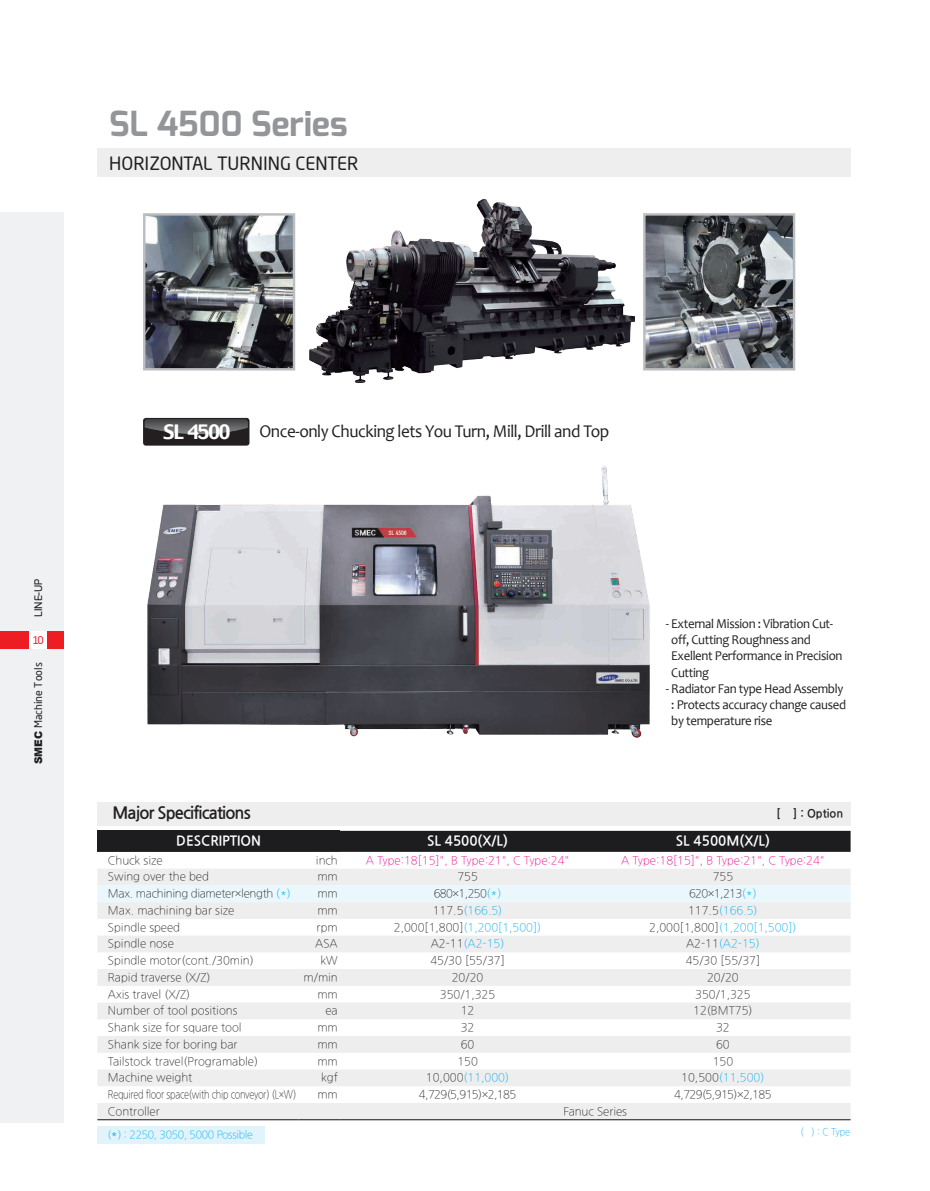
<style>
.page{position:relative;width:930px;height:1191px;background:#fff}
.page>*{position:absolute;margin:0;border:0;box-sizing:border-box;transform-origin:0 0}
.정규{font:700 34.5px "Exo";color:#939598}
.정규-2{font:19.8px "Charcoal";letter-spacing:-.05em;color:#fff}
.정규-3{font:18px "Candara";letter-spacing:-.025em;color:#231f20;scale:.95 1}
.정규-4{font:18px "Neo Sans Pro";color:#201e20}
.정규-5{font:16.5px "Nanum Gothic OTF Bold";letter-spacing:-.05em;color:#231f20}
.정규-6{font:13.5px/16.2px "Candara";letter-spacing:-.025em;color:#231f20;scale:.95 1}
.t1{font:13.5px "Nanum Gothic OTF Bold";color:#fff}
.t2{font:11.25px "Nanum Gothic OTF Light";color:#231f20}
.t3{font:11.25px "Nanum Gothic OTF Light";color:#00aeef}
.t4{font:11.25px "Nanum Gothic OTF Light";color:#ed028c}
.t5{font:11.25px "Nanum Gothic OTF Light";letter-spacing:-.025em;color:#231f20;scale:.8 1}
.t6{font:11.25px "Nanum Gothic OTF Light";letter-spacing:-.05em;color:#231f20}
.t7{font:11.25px "Nanum Gothic OTF Light";letter-spacing:-.025em;color:#231f20}
.t8{font:11.25px "Nanum Gothic OTF Bold";color:#231f20}
.t9{font:10.5px "Nanum Gothic OTF Light";letter-spacing:-.025em;color:#00aeef}
.정규-7{font:10.5px "Neo Sans";color:#201e20}
.정규-8{font:500 10.5px "Exo";color:#201e20}
.t10{font:10.5px "Neo Sans Pro";color:#ee1d23}
.t11{font:10.05px "Nanum Gothic OTF Light";color:#00aeef;scale:.9 1}
.s1{font-family:"Arial";font-weight:900}
.s2{color:#00aeef}
.s3{color:#231f20}
.s4{font-family:"Nanum Gothic OTF";font-size:11.25px}
</style>
<div class="page">
<div style="left:0;top:213px;width:64px;height:910px;background:#f0f1f2"></div>
<div style="left:0;top:631px;width:64px;height:17px;background:#ee1d23"></div>
<div style="left:30px;top:631px;width:17px;height:17px;background:#fff"></div>
<div style="left:97px;top:149px;width:753px;height:28px;background:#eeeeef"></div>
<div style="left:97px;top:831px;width:243px;height:21px;background:#1d1d20"></div>
<div style="left:340px;top:831px;width:510px;height:21px;background:#1d1d20"></div>
<svg style="left:97px;top:869px;width:753px;height:250px;fill:#eeeeef"></svg>
<div style="left:97px;top:885px;width:753px;height:17px;background:#eaf7fd"></div>
<hr style="left:97px;top:1119px;width:201px;height:1px;background:#231f20">
<hr style="left:298px;top:1119px;width:42px;height:1px;background:#231f20">
<hr style="left:340px;top:1119px;width:255px;height:1px;background:#231f20">
<hr style="left:595px;top:1119px;width:255px;height:1px;background:#231f20">
<div style="left:97px;top:801px;width:753px;height:24px;background:#eeeeef"></div>
<div style="left:143px;top:418px;width:106px;height:27px;background:#231f20;border-radius:3px"></div>
<svg style="left:145px;top:419px;width:103px;height:15px;background:#565658"></svg>
<img style="left:646px;top:216px;width:146px;height:151px">
<div style="left:643px;top:213px;width:152px;height:157px;border:2px solid #bcbdc0"></div>
<img style="left:146px;top:216px;width:146px;height:151px">
<div style="left:143px;top:213px;width:152px;height:157px;border:2px solid #bcbdc0"></div>
<img style="left:309px;top:200px;width:325px;height:182px">
<div style="left:97px;top:1126px;width:167px;height:17px;background:#e1f4fc"></div>
<img style="left:147px;top:466px;width:503px;height:272px">
<p class="정규" style="left:109px;top:102px;width:240px">SL 4500 Series</p>
<p class="정규-4" style="left:109px;top:152px;width:250px">HORIZONTAL TURNING CENTER</p>
<p class="정규-8" style="left:32px;top:617px;width:40px;rotate:-90deg">LINE-UP</p>
<p class="t10" style="left:33px;top:634px;width:13px">10</p>
<p class="정규-7" style="left:32px;top:764px;width:103px;rotate:-90deg"><span class="s1">SMEC</span> Machine Tools</p>
<p class="정규-2" style="left:163px;top:419px;width:68px">SL 4500</p>
<p class="정규-3" style="left:259px;top:419px;width:369px">Once-only Chucking lets You Turn, Mill, Drill and Top</p>
<p class="정규-6" style="left:671px;top:615px;width:182px;text-indent:-5px">- External Mission : Vibration Cut&shy;off, Cutting Roughness and<br>Exellent Performance in Precision<br>Cutting</p>
<p class="정규-6" style="left:671px;top:680px;width:185px;text-indent:-5px">- Radiator Fan type Head Assembly : Protects accuracy change caused by temperature rise</p>
<p class="정규-5" style="left:112px;top:804px;width:140px">Major Specifications</p>
<p class="t8" style="left:776px;top:807px;width:68px">[ ] : Option</p>
<p class="t1" style="left:176px;top:834px;width:86px">DESCRIPTION</p>
<p class="t1" style="left:427px;top:834px;width:82px">SL 4500(X/L)</p>
<p class="t1" style="left:675px;top:834px;width:95px">SL 4500M(X/L)</p>
<p class="t2" style="left:108px;top:854px;width:56px">Chuck size</p>
<p class="t2" style="left:316px;top:854px;width:23px">inch</p>
<p class="t4" style="left:365px;top:854px;width:205px">A Type:18[15]", B Type:21", C Type:24"</p>
<p class="t4" style="left:621px;top:854px;width:205px">A Type:18[15]", B Type:21", C Type:24"</p>
<p class="t2" style="left:108px;top:871px;width:102px">Swing over the bed</p>
<p class="t2" style="left:317px;top:871px;width:22px">mm</p>
<p class="t2" style="left:457px;top:871px;width:22px">755</p>
<p class="t2" style="left:712px;top:871px;width:22px">755</p>
<p class="t7" style="left:108px;top:888px;width:184px">Max. machining diameter×length <span class="s2">(*)</span></p>
<p class="t2" style="left:317px;top:888px;width:22px">mm</p>
<p class="t2" style="left:433px;top:888px;width:69px">680×1,250<span class="s2">(*)</span></p>
<p class="t2" style="left:688px;top:888px;width:69px">620×1,213<span class="s2">(*)</span></p>
<p class="t2" style="left:108px;top:905px;width:128px">Max. machining bar size</p>
<p class="t2" style="left:317px;top:905px;width:22px">mm</p>
<p class="t3" style="left:432px;top:905px;width:71px"><span class="s3">117.5</span>(166.5)</p>
<p class="t3" style="left:688px;top:905px;width:71px"><span class="s3">117.5</span>(166.5)</p>
<p class="t2" style="left:108px;top:921px;width:73px">Spindle speed</p>
<p class="t2" style="left:316px;top:921px;width:23px">rpm</p>
<p class="t3" style="left:394px;top:921px;width:149px"><span class="s3">2,000[1,800]</span>(1,200[1,500])</p>
<p class="t3" style="left:649px;top:921px;width:149px"><span class="s3">2,000[1,800]</span>(1,200[1,500])</p>
<p class="t2" style="left:108px;top:938px;width:67px">Spindle nose</p>
<p class="t2" style="left:315px;top:938px;width:24px">ASA</p>
<p class="t3" style="left:430px;top:938px;width:75px"><span class="s3">A2-11</span>(A2-15)</p>
<p class="t3" style="left:686px;top:938px;width:75px"><span class="s3">A2-11</span>(A2-15)</p>
<p class="t2" style="left:108px;top:955px;width:147px">Spindle motor(cont./30min)</p>
<p class="t2" style="left:320px;top:955px;width:19px">kW</p>
<p class="t2" style="left:430px;top:955px;width:76px">45/30 [55/37]</p>
<p class="t2" style="left:685px;top:955px;width:76px">45/30 [55/37]</p>
<p class="t2" style="left:108px;top:971px;width:104px">Rapid traverse (X/Z)</p>
<p class="t2" style="left:303px;top:971px;width:36px">m/min</p>
<p class="t2" style="left:451px;top:971px;width:33px">20/20</p>
<p class="t2" style="left:707px;top:971px;width:33px">20/20</p>
<p class="t2" style="left:108px;top:988px;width:84px">Axis travel (X/Z)</p>
<p class="t2" style="left:317px;top:988px;width:22px">mm</p>
<p class="t2" style="left:440px;top:988px;width:57px">350/1,325</p>
<p class="t2" style="left:695px;top:988px;width:57px">350/1,325</p>
<p class="t2" style="left:108px;top:1005px;width:131px">Number of tool positions</p>
<p class="t2" style="left:325px;top:1005px;width:14px">ea</p>
<p class="t2" style="left:460px;top:1005px;width:15px">12</p>
<p class="t2" style="left:693px;top:1005px;width:61px">12(BMT75)</p>
<p class="t2" style="left:108px;top:1022px;width:135px">Shank size for square tool</p>
<p class="t2" style="left:317px;top:1022px;width:22px">mm</p>
<p class="t2" style="left:460px;top:1022px;width:15px">32</p>
<p class="t2" style="left:715px;top:1022px;width:15px">32</p>
<p class="t2" style="left:108px;top:1038px;width:131px">Shank size for boring bar</p>
<p class="t2" style="left:317px;top:1038px;width:22px">mm</p>
<p class="t2" style="left:460px;top:1038px;width:15px">60</p>
<p class="t2" style="left:715px;top:1038px;width:15px">60</p>
<p class="t2" style="left:108px;top:1055px;width:152px">Tailstock travel(Programable)</p>
<p class="t2" style="left:317px;top:1055px;width:22px">mm</p>
<p class="t2" style="left:457px;top:1055px;width:22px">150</p>
<p class="t2" style="left:712px;top:1055px;width:22px">150</p>
<p class="t2" style="left:108px;top:1072px;width:86px">Machine weight</p>
<p class="t2" style="left:321px;top:1072px;width:18px">kgf</p>
<p class="t3" style="left:426px;top:1072px;width:85px"><span class="s3">10,000</span>(11,000)</p>
<p class="t3" style="left:681px;top:1072px;width:85px"><span class="s3">10,500</span>(11,500)</p>
<p class="t5" style="left:108px;top:1089px;width:237px">Required floor space(with chip conveyor) (L×W)</p>
<p class="t2" style="left:317px;top:1089px;width:22px">mm</p>
<p class="t6" style="left:419px;top:1089px;width:99px">4,729(5,915)×2,185</p>
<p class="t6" style="left:674px;top:1089px;width:99px">4,729(5,915)×2,185</p>
<p class="t2" style="left:108px;top:1105px;width:53px">Controller</p>
<p class="t2" style="left:563px;top:1105px;width:65px">Fanuc Series</p>
<p class="t9" style="left:107px;top:1129px;width:147px">(<span class="s4">*</span>) : 2250, 3050, 5000 Possible</p>
<p class="t11" style="left:800px;top:1126px;width:57px">( ) : C Type</p>
</div>
